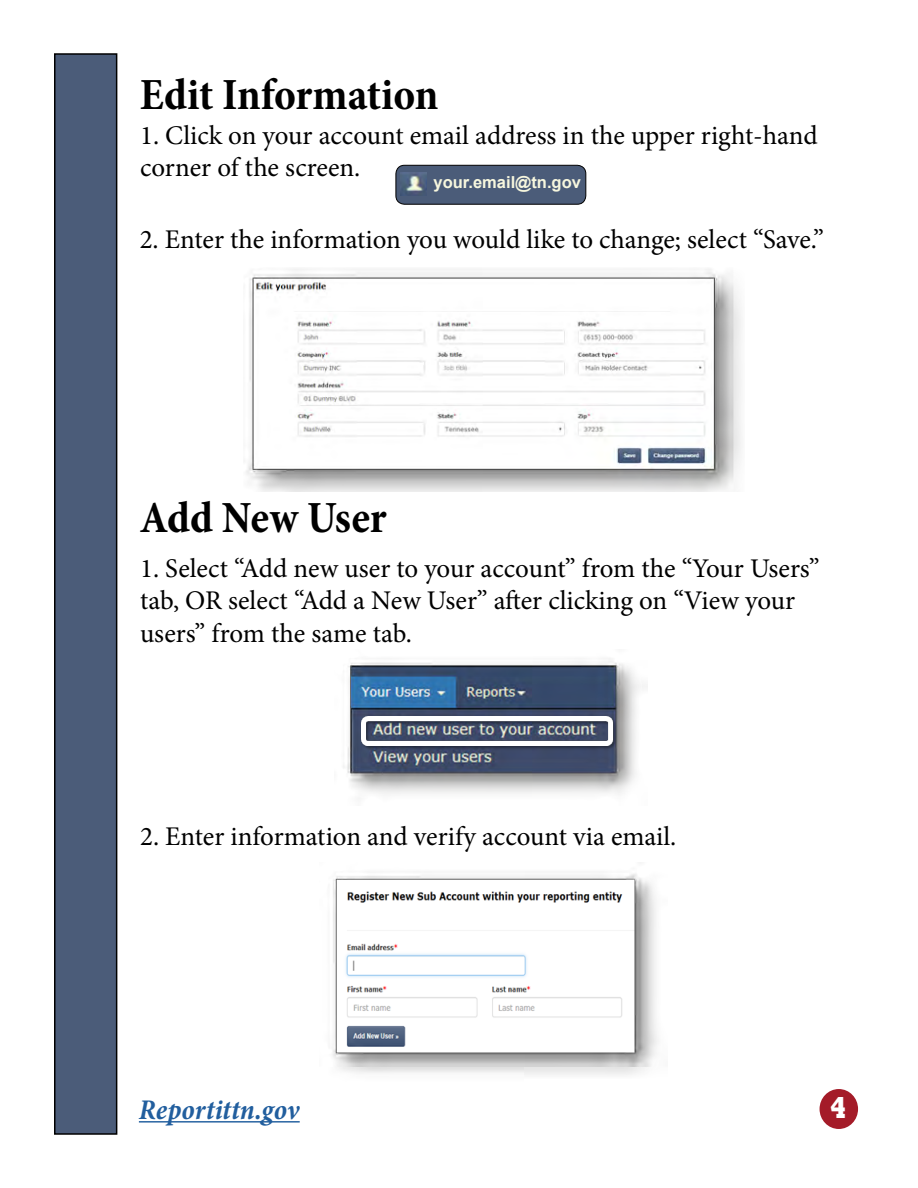
<style>
.page{position:relative;width:918px;height:1188px;background:#fff}
.page>*{position:absolute;margin:0;border:0;box-sizing:border-box;transform-origin:0 0}
.t1{font:700 condensed 45px "Minion Pro";letter-spacing:-.005em;color:#000}
.t2{font:800 30.6px "Rockwell";color:#fff;scale:.77 1}
.t3{font:italic 700 condensed 28.8px "Minion Pro";color:#215e9e}
.t4{font:27px/32.4px "Minion Pro";color:#000}
.t5{font:700 16.5px "Arial";color:#f7f7de}
</style>
<div class="page">
<hr style="left:139px;top:1121px;width:161px;height:2px;background:#215e9e">
<div style="left:55px;top:54px;width:62px;height:1080px;background:#4b5c79"></div>
<div style="left:54px;top:53px;width:63px;height:1082px;border:2px solid #000"></div>
<img style="left:246px;top:269px;width:495px;height:222px">
<div style="left:396px;top:165px;width:190px;height:39px;background:#4b5c79;border-radius:9px"></div>
<div style="left:396px;top:165px;width:190px;height:40px;border:1px solid #000;border-radius:9px"></div>
<img style="left:401px;top:172px;width:25px;height:24px">
<img style="left:343px;top:658px;width:305px;height:136px">
<img style="left:359px;top:714px;width:259px;height:36px">
<img style="left:332px;top:874px;width:326px;height:201px">
<div style="left:820px;top:1089px;width:38px;height:40px;background:#a41b28;border-radius:50%"></div>
<h1 class="t1" style="left:140px;top:64px;width:300px">Edit Information</h1>
<p class="t4" style="left:140px;top:119px;width:679px">1. Click on your account email address in the upper right-hand corner of the screen.</p>
<p class="t5" style="left:434px;top:171px;width:149px">your.email@tn.gov</p>
<p class="t4" style="left:140px;top:224px;width:686px">2. Enter the information you would like to change; select “Save.”</p>
<h1 class="t1" style="left:140px;top:487px;width:249px">Add New User</h1>
<p class="t4" style="left:140px;top:552px;width:681px">1. Select “Add new user to your account” from the “Your Users” tab, OR select “Add a New User” after clicking on “View your users” from the same tab.</p>
<p class="t4" style="left:140px;top:821px;width:538px">2. Enter information and verify account via email.</p>
<p class="t3" style="left:139px;top:1090px;width:162px">Reportittn.gov</p>
<p class="t2" style="left:830px;top:1091px;width:23px">4</p>
</div>
